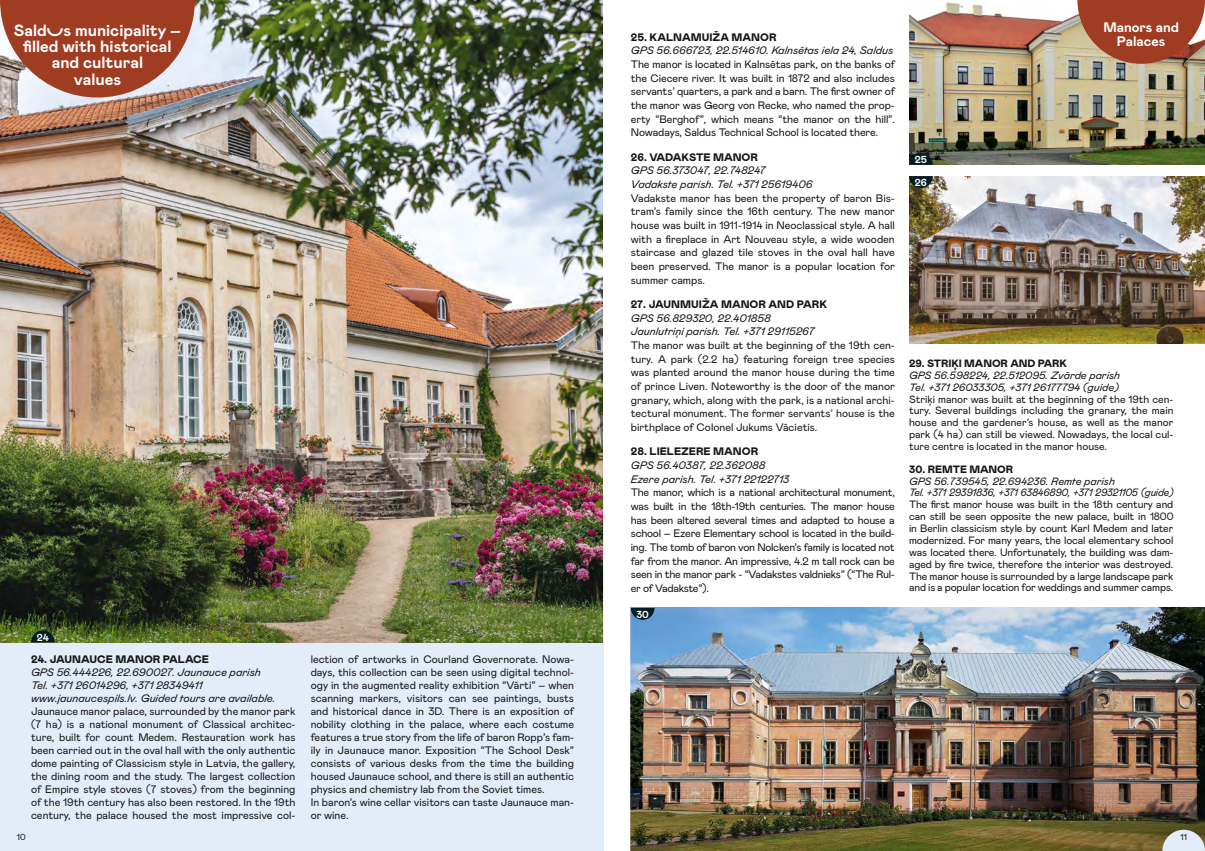
<style>
.page{position:relative;width:1205px;height:851px;background:#fff}
.page>*{position:absolute;margin:0;border:0;box-sizing:border-box;transform-origin:0 0}
.t1{font:700 16.25px/16.2px "Mabry Pro";color:#fff;text-align:center}
.t2{font:700 13.75px/13.8px "Mabry Pro";color:#fff;text-align:center}
.t3{font:10.88px/13.6px "Mabry Pro";color:#181716;text-align:justify}
.t4{font:italic 10.88px/13.6px "Mabry Pro";color:#181716}
.t5{font:900 10.88px "Mabry Pro";color:#181716}
.t6{font:10.62px/11.9px "Mabry Pro";letter-spacing:-.01em;color:#181716;text-align:justify}
.t7{font:italic 10.62px/11.9px "Mabry Pro";letter-spacing:-.02em;color:#181716}
.t8{font:italic 10.62px/11.9px "Mabry Pro";color:#181716}
.t9{font:900 10.62px "Mabry Pro";letter-spacing:-.005em;color:#181716}
.t10{font:700 10.12px "Mabry Pro";letter-spacing:-.01em;color:#fff}
.t11{font:8.75px "Mabry Pro";color:#181716}
.s1{font-family:"Overpriced Mabry"}
</style>
<div class="page">
<div style="left:0;top:494px;width:604px;height:356px;background:#e2edf9"></div>
<img style="left:909px;top:176px;width:296px;height:168px">
<img style="left:0;top:0;width:602px;height:642px">
<img style="left:909px;top:2px;width:296px;height:163px">
<img style="left:631px;top:607px;width:574px;height:243px">
<svg style="left:0;top:0;width:195px;height:97px;background:#aa5c48"></svg>
<svg style="left:1077px;top:0;width:128px;height:64px;background:#a45339"></svg>
<svg style="left:1162px;top:829px;width:43px;height:21px"></svg>
<svg style="left:909px;top:176px;width:24px;height:12px"></svg>
<svg style="left:631px;top:607px;width:23px;height:12px"></svg>
<svg style="left:31px;top:630px;width:24px;height:12px"></svg>
<svg style="left:909px;top:153px;width:24px;height:12px"></svg>
<h1 class="t1" style="left:14px;top:21px;width:168px"><span class="s1">Saldus</span> municipality – filled with historical and cultural<br>values</h1>
<p class="t2" style="left:1103px;top:20px;width:77px">Manors and<br>Palaces</p>
<p class="t5" style="left:631px;top:29px;width:147px">25. KALNAMUIŽA MANOR</p>
<p class="t4" style="left:631px;top:43px;width:264px">GPS 56.666723, 22.514610. Kalnsētas iela 24, Saldus</p>
<p class="t3" style="left:631px;top:57px;width:266px">The manor is located in Kalnsētas park, on the banks of the Ciecere river. It was built in 1872 and also includes servants’ quarters, a park and a barn. The first owner of the manor was Georg von Recke, who named the prop&shy;erty “Berghof”, which means “the manor on the hill”.<br>Nowadays, Saldus Technical School is located there.</p>
<p class="t5" style="left:631px;top:149px;width:129px">26. VADAKSTE MANOR</p>
<p class="t4" style="left:631px;top:163px;width:183px">GPS 56.373047, 22.748247<br>Vadakste parish. Tel. +371 25619406</p>
<p class="t3" style="left:631px;top:190px;width:266px">Vadakste manor has been the property of baron Bis&shy;tram’s family since the 16th century. The new manor house was built in 1911-1914 in Neoclassical style. A hall with a fireplace in Art Nouveau style, a wide wooden staircase and glazed tile stoves in the oval hall have been preserved. The manor is a popular location for summer camps.</p>
<p class="t5" style="left:631px;top:296px;width:198px">27. JAUNMUIŽA MANOR AND PARK</p>
<p class="t4" style="left:631px;top:310px;width:185px">GPS 56.829320, 22.401858<br>Jaunlutriņi parish. Tel. +371 29115267</p>
<p class="t3" style="left:631px;top:338px;width:265px">The manor was built at the beginning of the 19th cen&shy;tury. A park (2.2 ha) featuring foreign tree species was planted around the manor house during the time of prince Liven. Noteworthy is the door of the manor granary, which, along with the park, is a national archi&shy;tectural monument. The former servants’ house is the birthplace of Colonel Jukums Vācietis.</p>
<p class="t5" style="left:631px;top:444px;width:129px">28. LIELEZERE MANOR</p>
<p class="t4" style="left:631px;top:458px;width:160px">GPS 56.40387, 22.362088<br>Ezere parish. Tel. +371 22122713</p>
<p class="t3" style="left:631px;top:485px;width:266px">The manor, which is a national architectural monument, was built in the 18th-19th centuries. The manor house has been altered several times and adapted to house a school – Ezere Elementary school is located in the build&shy;ing. The tomb of baron von Nolcken’s family is located not far from the manor. An impressive, 4.2 m tall rock can be seen in the manor park - “Vadakstes valdnieks” (“The Rul&shy;er of Vadakste”).</p>
<p class="t10" style="left:915px;top:153px;width:14px">25</p>
<p class="t10" style="left:915px;top:175px;width:14px">26</p>
<p class="t9" style="left:909px;top:355px;width:160px">29. STRIĶI MANOR AND PARK</p>
<p class="t8" style="left:909px;top:368px;width:213px">GPS 56.598224, 22.512095. Zvārde parish<br>Tel. +371 26033305, +371 26177794 (guide)</p>
<p class="t6" style="left:909px;top:392px;width:266px">Striķi manor was built at the beginning of the 19th cen&shy;tury. Several buildings including the granary, the main house and the gardener’s house, as well as the manor park (4 ha) can still be viewed. Nowadays, the local cul&shy;ture centre is located in the manor house.</p>
<p class="t9" style="left:909px;top:461px;width:106px">30. REMTE MANOR</p>
<p class="t7" style="left:909px;top:474px;width:266px">GPS 56.739545, 22.694236. Remte parish<br>Tel. +371 29391836, +371 63846890, +371 29321105 (guide)</p>
<p class="t6" style="left:909px;top:498px;width:266px">The first manor house was built in the 18th century and can still be seen opposite the new palace, built in 1800 in Berlin classicism style by count Karl Medem and later modernized. For many years, the local elementary school was located there. Unfortunately, the building was dam&shy;aged by fire twice, therefore the interior was destroyed.<br>The manor house is surrounded by a large landscape park and is a popular location for weddings and summer camps.</p>
<p class="t10" style="left:37px;top:630px;width:13px">24</p>
<p class="t5" style="left:31px;top:651px;width:179px">24. JAUNAUCE MANOR PALACE</p>
<p class="t4" style="left:31px;top:665px;width:246px;line-height:13px">GPS 56.444226, 22.690027. Jaunauce parish<br>Tel. +371 26014296, +371 28349411 www.jaunaucespils.lv. Guided tours are available.</p>
<p class="t3" style="left:31px;top:704px;width:266px;line-height:13px">Jaunauce manor palace, surrounded by the manor park (7 ha) is a national monument of Classical architec&shy;ture, built for count Medem. Restauration work has been carried out in the oval hall with the only authentic dome painting of Classicism style in Latvia, the gallery, the dining room and the study. The largest collection of Empire style stoves (7 stoves) from the beginning of the 19th century has also been restored. In the 19th century, the palace housed the most impressive col-</p>
<p class="t11" style="left:17px;top:831px;width:10px">10</p>
<p class="t3" style="left:311px;top:652px;width:265px;line-height:13px;text-align:left">lection of artworks in Courland Governorate. Nowa&shy;days, this collection can be seen using digital technol&shy;ogy in the augmented reality exhibition “Vārti” – when scanning markers, visitors can see paintings, busts and historical dance in 3D. There is an exposition of nobility clothing in the palace, where each costume features a true story from the life of baron Ropp’s fam&shy;ily in Jaunauce manor. Exposition “The School Desk” consists of various desks from the time the building housed Jaunauce school, and there is still an authentic physics and chemistry lab from the Soviet times.<br>In baron’s wine cellar visitors can taste Jaunauce man&shy;or wine.</p>
<p class="t10" style="left:636px;top:607px;width:14px">30</p>
<p class="t11" style="left:1180px;top:831px;width:8px">11</p>
</div>
